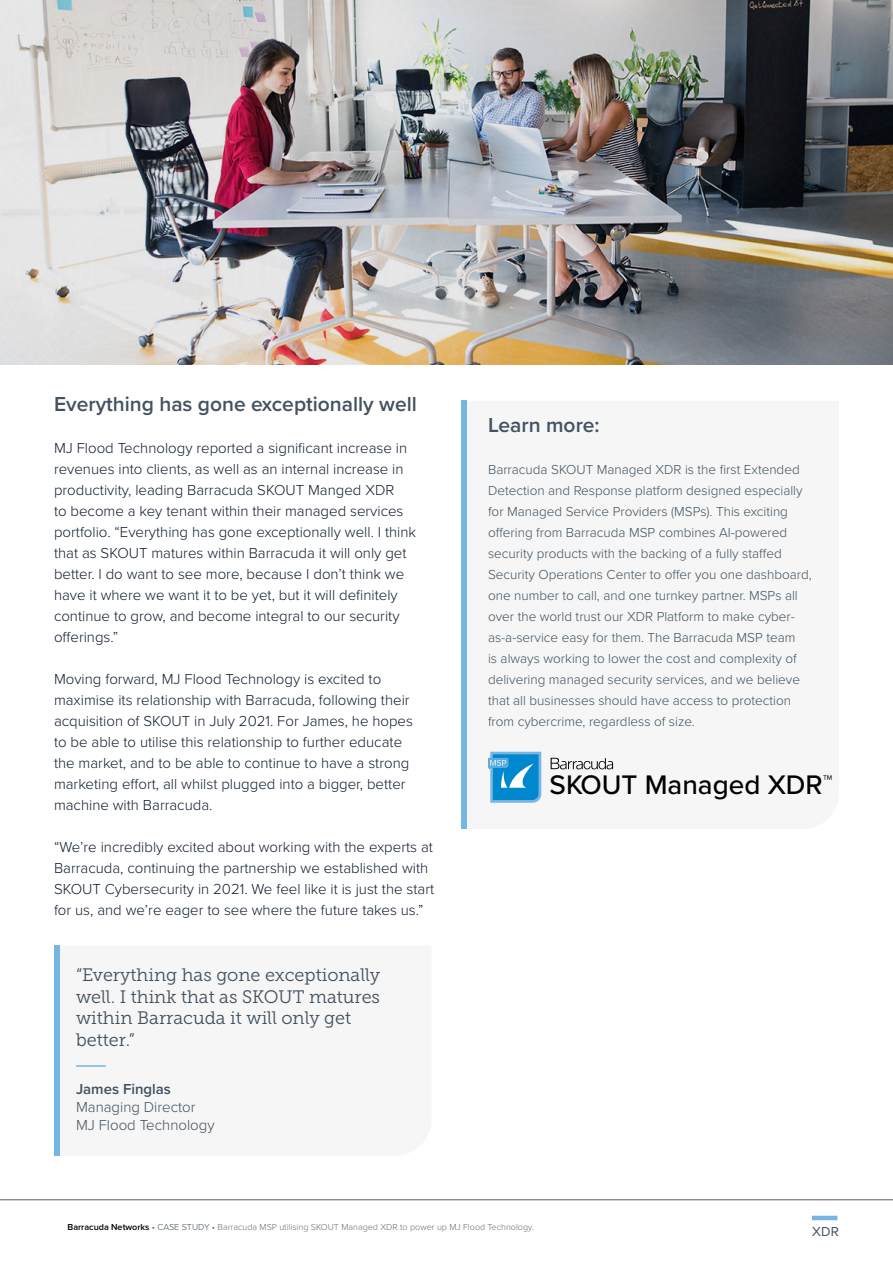
<style>
.page{position:relative;width:893px;height:1263px;background:#fff}
.page>*{position:absolute;margin:0;border:0;box-sizing:border-box;transform-origin:0 0}
.t1{font:500 27.9px "Proxima Nova";color:#000002}
.t2{font:600 21px "Proxima Nova";color:#435161}
.t3{font:18px/21.6px "Museo Slab 300";color:#41505f}
.t4{font:300 15px/21px "Proxima Nova";color:#0f1d31}
.t5{font:300 15px/18px "Proxima Nova";color:#41505f}
.t6{font:300 13.5px/21px "Proxima Nova";color:#41505f}
.t7{font:13.5px "Proxima Nova";color:#41505f}
.t8{font:300 9px "Proxima Nova";color:#6c6d70}
.s1{font-weight:600}
.s2{font-weight:600;color:#00000b}
.s3{color:#57585a}
.s4{color:#41505f}
</style>
<div class="page">
<hr style="left:0;top:1199px;width:893px;height:1px;background:#57585a">
<hr style="left:812px;top:1216px;width:25px;height:4px;background:#77b5e3">
<div style="left:461px;top:401px;width:6px;height:428px;background:#77b5e3"></div>
<img style="left:0;top:0;width:893px;height:364px">
<svg style="left:488px;top:752px;width:53px;height:51px"></svg>
<svg style="left:551px;top:758px;width:62px;height:11px"></svg>
<div style="left:54px;top:945px;width:5px;height:210px;background:#77b5e3"></div>
<hr style="left:76px;top:1065px;width:30px;height:2px;background:#77b5e3">
<p class="t2" style="left:54px;top:388px;width:364px">Everything has gone exceptionally well</p>
<p class="t4" style="left:54px;top:437px;width:364px">MJ Flood Technology reported a significant increase in revenues into clients, as well as an internal increase in productivity, leading Barracuda SKOUT Manged XDR<br>to become a key tenant within their managed services portfolio. “Everything has gone exceptionally well. I think that as SKOUT matures within Barracuda it will only get better. I do want to see more, because I don’t think we have it where we want it to be yet, but it will definitely continue to grow, and become integral to our security offerings.”</p>
<p class="t4" style="left:54px;top:668px;width:360px">Moving forward, MJ Flood Technology is excited to maximise its relationship with Barracuda, following their acquisition of SKOUT in July 2021. For James, he hopes to be able to utilise this relationship to further educate the market, and to be able to continue to have a strong marketing effort, all whilst plugged into a bigger, better machine with Barracuda.</p>
<p class="t4" style="left:54px;top:836px;width:382px">“We’re incredibly excited about working with the experts at Barracuda, continuing the partnership we established with SKOUT Cybersecurity in 2021. We feel like it is just the start for us, and we’re eager to see where the future takes us.”</p>
<p class="t3" style="left:76px;top:964px;width:306px">“Everything has gone exceptionally well. I think that as SKOUT matures within Barracuda it will only get better.”</p>
<p class="t5" style="left:76px;top:1079px;width:140px"><span class="s1">James Finglas<br></span>Managing Director<br>MJ Flood Technology</p>
<p class="t2" style="left:488px;top:409px;width:113px">Learn more:</p>
<p class="t6" style="left:488px;top:458px;width:325px">Barracuda SKOUT Managed XDR is the first Extended Detection and Response platform designed especially for Managed Service Providers (MSPs). This exciting offering from Barracuda MSP combines AI-powered security products with the backing of a fully staffed Security Operations Center to offer you one dashboard, one number to call, and one turnkey partner. MSPs all over the world trust our XDR Platform to make cyber&shy;as-a-service easy for them. The Barracuda MSP team<br>is always working to lower the cost and complexity of delivering managed security services, and we believe that all businesses should have access to protection from cybercrime, regardless of size.</p>
<h1 class="t1" style="left:550px;top:764px;width:284px">SKOUT Managed XDR<sup>™</sup></h1>
<p class="t8" style="left:68px;top:1220px;width:468px"><span class="s2">Barracuda Networks</span> <span class="s3">•</span> <span class="s4">CASE STUDY</span> <span class="s3">•</span> Barracuda MSP utilising SKOUT Managed XDR to power up MJ Flood Technology.</p>
<p class="t7" style="left:812px;top:1221px;width:28px">XDR</p>
</div>
